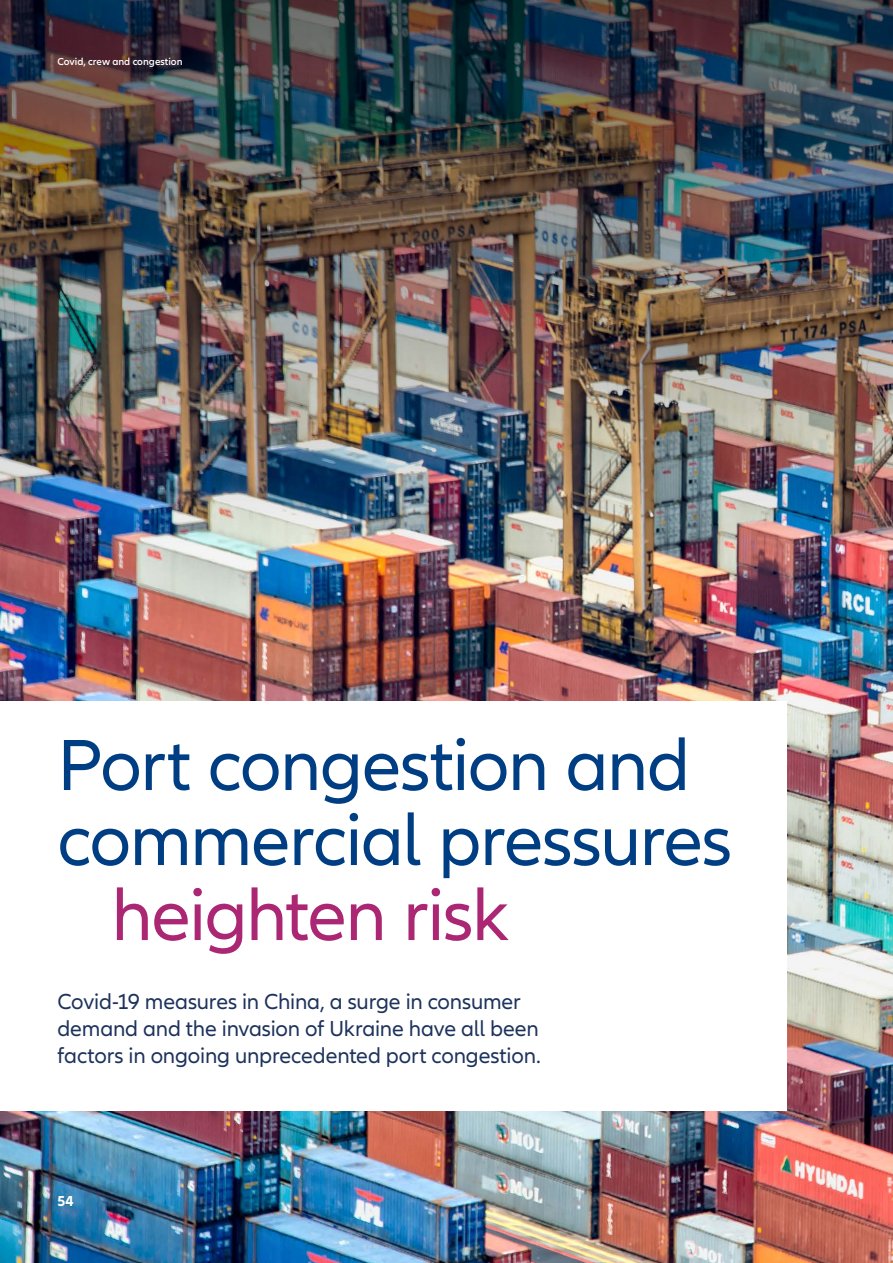
<style>
.page{position:relative;width:893px;height:1263px;background:#fff}
.page>*{position:absolute;margin:0;border:0;box-sizing:border-box;transform-origin:0 0}
.t1{font:75px "Allianz Neo";letter-spacing:-.02em;color:#003e84}
.t2{font:75px "Allianz Neo";letter-spacing:-.02em;color:#ab2673}
.Subheadline___CTA_15{font:22.5px/27px "Allianz Neo";letter-spacing:-.005em;color:#1e335c}
.t3{font:700 15px "Allianz Neo";color:#fff}
.t4{font:600 10.5px "Allianz Neo";color:#fff}
</style>
<div class="page">
<img style="left:0;top:545px;width:893px;height:718px">
<img style="left:0;top:0;width:893px;height:545px">
<div style="left:0;top:701px;width:786px;height:409px;background:#fff"></div>
<p class="t4" style="left:57px;top:56px;width:127px">Covid, crew and congestion</p>
<p class="t1" style="left:57px;top:722px;width:634px">Port congestion and</p>
<p class="t1" style="left:57px;top:797px;width:676px">commercial pressures</p>
<p class="t2" style="left:111px;top:872px;width:399px">heighten risk</p>
<p class="Subheadline___CTA_15" style="left:57px;top:988px;width:485px">Covid-19 measures in China, a surge in consumer demand and the invasion of Ukraine have all been factors in ongoing unprecedented port congestion.</p>
<p class="t3" style="left:57px;top:1192px;width:18px">54</p>
</div>
